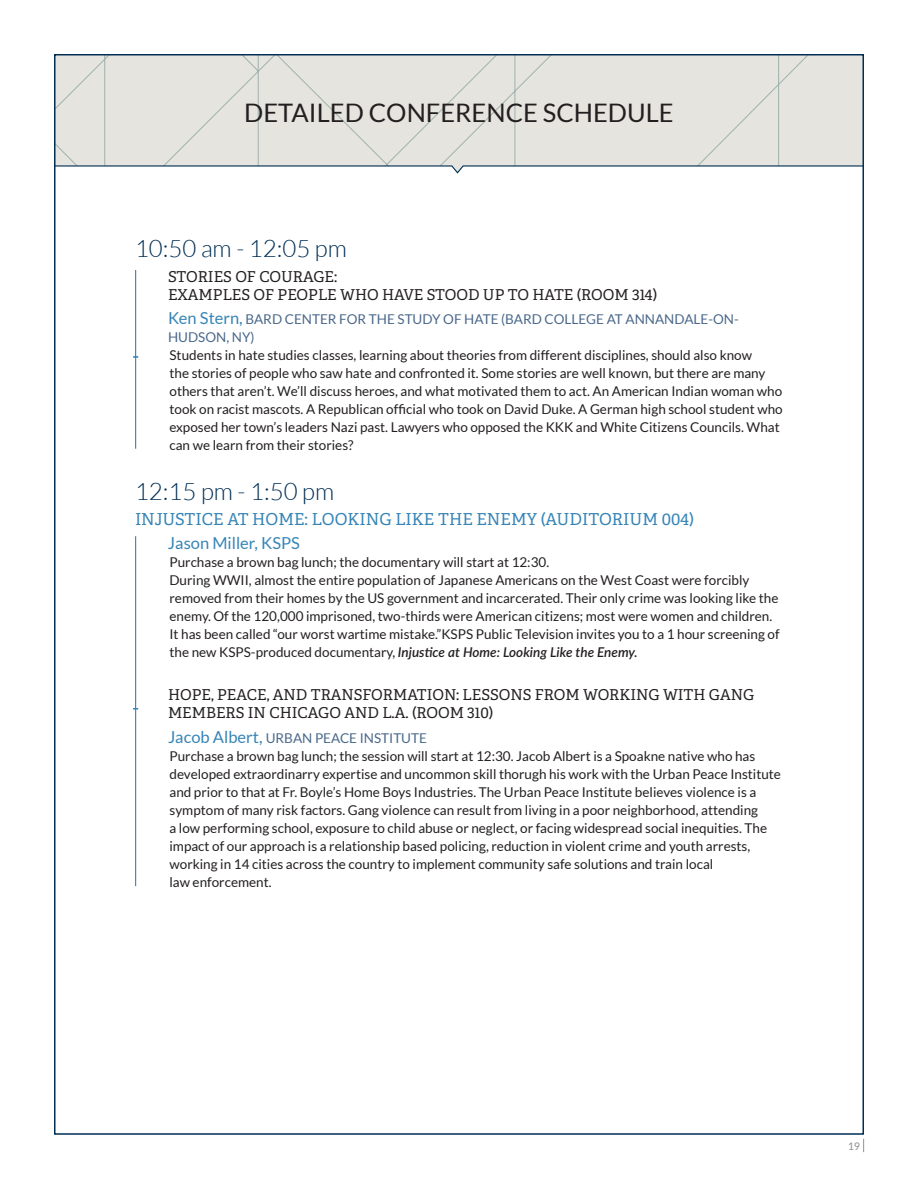
<style>
.page{position:relative;width:918px;height:1188px;background:#fff}
.page>*{position:absolute;margin:0;border:0;box-sizing:border-box;transform-origin:0 0}
.t1{font:25.5px "Lato";color:#231f20}
.t2{font:300 24px "Lato";color:#002e54}
.t3{font:16.5px "Adelle";color:#3684b6}
.t4{font:16.5px "Lato";color:#3684b6}
.t5{font:15px/18px "Adelle";color:#231f20}
.t6{font:13.5px/18px "Lato";color:#231f20}
.t7{font:13.5px/18px "Lato";color:#4a688a}
.t8{font:500 10.5px "Lato";color:#939598}
.s1{font-size:16.5px;color:#3684b6}
.s2{font-weight:600;font-style:italic}
.s3{color:#4a688a}
</style>
<div class="page">
<svg style="left:863px;top:1139px;width:1px;height:13px"></svg>
<div style="left:57px;top:57px;width:804px;height:108px;background:#e6e4df"></div>
<svg style="left:57px;top:165px;width:804px;height:9px"></svg>
<hr style="left:135px;top:270px;width:1px;height:87px;background:#3684b6">
<hr style="left:135px;top:357px;width:1px;height:92px;background:#3684b6">
<hr style="left:135px;top:536px;width:1px;height:173px;background:#3684b6">
<hr style="left:135px;top:709px;width:1px;height:177px;background:#3684b6">
<h1 class="t1" style="left:244px;top:99px;width:431px">DETAILED CONFERENCE SCHEDULE</h1>
<h2 class="t2" style="left:135px;top:235px;width:213px">10:50 am - 12:05 pm</h2>
<p class="t5" style="left:168px;top:268px;width:491px">STORIES OF COURAGE:<br>EXAMPLES OF PEOPLE WHO HAVE STOOD UP TO HATE (ROOM 314)</p>
<p class="t7" style="left:168px;top:310px;width:572px"><span class="s1">Ken Stern,</span> BARD CENTER FOR THE STUDY OF HATE (BARD COLLEGE AT ANNANDALE-ON-<br>HUDSON, NY)</p>
<p class="t6" style="left:170px;top:346px;width:615px">Students in hate studies classes, learning about theories from different disciplines, should also know<br>the stories of people who saw hate and confronted it. Some stories are well known, but there are many others that aren’t. We’ll discuss heroes, and what motivated them to act. An American Indian woman who took on racist mascots. A Republican official who took on David Duke. A German high school student who exposed her town’s leaders Nazi past. Lawyers who opposed the KKK and White Citizens Councils. What can we learn from their stories?</p>
<h2 class="t2" style="left:135px;top:478px;width:201px">12:15 pm - 1:50 pm</h2>
<p class="t3" style="left:135px;top:509px;width:561px">INJUSTICE AT HOME: LOOKING LIKE THE ENEMY (AUDITORIUM 004)</p>
<p class="t4" style="left:168px;top:534px;width:133px">Jason Miller, KSPS</p>
<p class="t6" style="left:170px;top:553px;width:612px">Purchase a brown bag lunch; the documentary will start at 12:30.<br>During WWII, almost the entire population of Japanese Americans on the West Coast were forcibly removed from their homes by the US government and incarcerated. Their only crime was looking like the enemy. Of the 120,000 imprisoned, two-thirds were American citizens; most were women and children.<br>It has been called “our worst wartime mistake.”KSPS Public Television invites you to a 1 hour screening of the new KSPS-produced documentary, <span class="s2">Injustice at Home: Looking Like the Enemy.</span></p>
<p class="t5" style="left:168px;top:686px;width:588px">HOPE, PEACE, AND TRANSFORMATION: LESSONS FROM WORKING WITH GANG<br>MEMBERS IN CHICAGO AND L.A. (ROOM 310)</p>
<p class="t6" style="left:168px;top:729px;width:615px"><span class="s1">Jacob Albert,</span> <span class="s3">URBAN PEACE INSTITUTE<br></span>Purchase a brown bag lunch; the session will start at 12:30. Jacob Albert is a Spoakne native who has developed extraordinarry expertise and uncommon skill thorugh his work with the Urban Peace Institute and prior to that at Fr. Boyle’s Home Boys Industries. The Urban Peace Institute believes violence is a symptom of many risk factors. Gang violence can result from living in a poor neighborhood, attending<br>a low performing school, exposure to child abuse or neglect, or facing widespread social inequities. The impact of our approach is a relationship based policing, reduction in violent crime and youth arrests, working in 14 cities across the country to implement community safe solutions and train local<br>law enforcement.</p>
<p class="t8" style="left:848px;top:1138px;width:14px">19</p>
</div>
